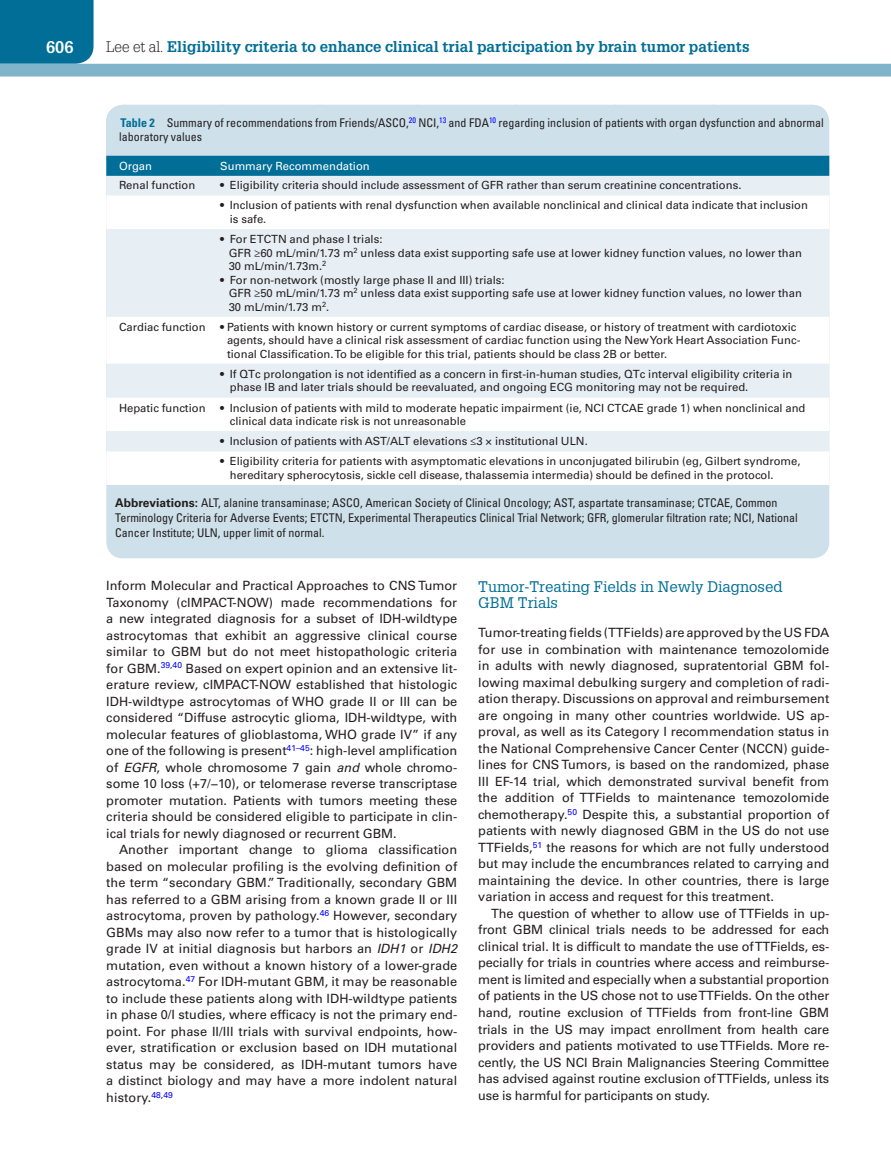
<style>
.page{position:relative;width:891px;height:1175px;background:#fff}
.page>*{position:absolute;margin:0;border:0;box-sizing:border-box;transform-origin:0 0}
.t1{font:700 16.5px "Glypha LT Std";color:#fff}
.t2{font:700 15px "Glypha LT Std";color:#006e96}
.t3{font:15px/16.5px "Glypha LT Std";color:#006e96}
.t4{font:12.75px/16.5px "Univers LT Std";color:#231f20;text-align:justify}
.t5{font:condensed 12px/15px "Univers LT Std";color:#231f20}
.t6{font:11.25px/13.5px "Univers LT Std";color:#231f20}
.t7{font:11.25px "Univers LT Std";color:#fff}
.s1{font-weight:300;color:#231f20}
.s2{font-weight:700;color:#006e96}
.s3{font-weight:700;font-stretch:normal}
.s4{font-style:italic}
</style>
<div class="page">
<div style="left:0;top:0;width:94px;height:64px;background:#006e96"></div>
<div style="left:0;top:64px;width:891px;height:12px;background:#7fb4ca"></div>
<div style="left:106px;top:105px;width:723px;height:453px;background:#cee0ea;border-radius:16px"></div>
<div style="left:106px;top:156px;width:723px;height:20px;background:#006e96"></div>
<div style="left:106px;top:176px;width:723px;height:19px;background:#e8eff4"></div>
<svg style="left:106px;top:195px;width:723px;height:290px;background:#f3f7f9"></svg>
<p class="t1" style="left:46px;top:37px;width:29px">606</p>
<p class="t2" style="left:106px;top:37px;width:645px"><span class="s1">Lee et al.</span> Eligibility criteria to enhance clinical trial participation by brain tumor patients</p>
<p class="t5" style="left:119px;top:116px;width:706px;line-height:13.5px"><span class="s2">Table 2</span> Summary of recommendations from Friends/ASCO,<sup>20</sup> NCI,<sup>13</sup> and FDA<sup>10</sup> regarding inclusion of patients with organ dysfunction and abnormal laboratory values</p>
<p class="t7" style="left:119px;top:159px;width:34px">Organ</p>
<p class="t7" style="left:220px;top:159px;width:151px">Summary Recommendation</p>
<p class="t6" style="left:119px;top:179px;width:78px">Renal function</p>
<p class="t6" style="left:220px;top:179px;width:523px">• Eligibility criteria should include assessment of GFR rather than serum creatinine concentrations.</p>
<p class="t6" style="left:230px;top:199px;width:580px;text-indent:-10px">• Inclusion of patients with renal dysfunction when available nonclinical and clinical data indicate that inclusion is safe.</p>
<p class="t6" style="left:229px;top:232px;width:575px;text-indent:-8px">• For ETCTN and phase I trials:<br>GFR ≥60 mL/min/1.73 m<sup>2</sup> unless data exist supporting safe use at lower kidney function values, no lower than<br>30 mL/min/1.73m.<sup>2</sup></p>
<p class="t6" style="left:229px;top:273px;width:575px;text-indent:-8px">• For non-network (mostly large phase II and III) trials:<br>GFR ≥50 mL/min/1.73 m<sup>2</sup> unless data exist supporting safe use at lower kidney function values, no lower than<br>30 mL/min/1.73 m<sup>2</sup>.</p>
<p class="t6" style="left:119px;top:320px;width:88px">Cardiac function</p>
<p class="t6" style="left:227px;top:320px;width:575px;text-indent:-7px">• Patients with known history or current symptoms of cardiac disease, or history of treatment with cardiotoxic agents, should have a clinical risk assessment of cardiac function using the New York Heart Association Func&shy;tional Classification. To be eligible for this trial, patients should be class 2B or better.</p>
<p class="t6" style="left:230px;top:367px;width:564px;text-indent:-10px">• If QTc prolongation is not identified as a concern in first-in-human studies, QTc interval eligibility criteria in phase IB and later trials should be reevaluated, and ongoing ECG monitoring may not be required.</p>
<p class="t6" style="left:119px;top:401px;width:88px">Hepatic function</p>
<p class="t6" style="left:230px;top:401px;width:577px;text-indent:-10px">• Inclusion of patients with mild to moderate hepatic impairment (ie, NCI CTCAE grade 1) when nonclinical and clinical data indicate risk is not unreasonable</p>
<p class="t6" style="left:220px;top:434px;width:369px">• Inclusion of patients with AST/ALT elevations ≤3 × institutional ULN.</p>
<p class="t6" style="left:230px;top:455px;width:572px;text-indent:-10px">• Eligibility criteria for patients with asymptomatic elevations in unconjugated bilirubin (eg, Gilbert syndrome, hereditary spherocytosis, sickle cell disease, thalassemia intermedia) should be defined in the protocol.</p>
<p class="t5" style="left:115px;top:495px;width:684px"><span class="s3">Abbreviations:</span> ALT, alanine transaminase; ASCO, American Society of Clinical Oncology; AST, aspartate transaminase; CTCAE, Common<br>Terminology Criteria for Adverse Events; ETCTN, Experimental Therapeutics Clinical Trial Network; GFR, glomerular filtration rate; NCI, National<br>Cancer Institute; ULN, upper limit of normal.</p>
<p class="t4" style="left:106px;top:577px;width:353px">Inform Molecular and Practical Approaches to CNS Tumor Taxonomy (cIMPACT-NOW) made recommendations for a new integrated diagnosis for a subset of IDH-wildtype astrocytomas that exhibit an aggressive clinical course similar to GBM but do not meet histopathologic criteria for GBM.<sup>39</sup><sup>,</sup><sup>40</sup> Based on expert opinion and an extensive lit&shy;erature review, cIMPACT-NOW established that histologic IDH-wildtype astrocytomas of WHO grade II or III can be considered “Diffuse astrocytic glioma, IDH-wildtype, with molecular features of glioblastoma, WHO grade IV” if any one of the following is present<sup>41–45</sup>: high-level amplification of <span class="s4">EGFR</span>, whole chromosome 7 gain <span class="s4">and</span> whole chromo&shy;some 10 loss (+7/−10), or telomerase reverse transcriptase promoter mutation. Patients with tumors meeting these criteria should be considered eligible to participate in clin&shy;ical trials for newly diagnosed or recurrent GBM.</p>
<p class="t4" style="left:106px;top:841px;width:353px;text-indent:13px">Another important change to glioma classification based on molecular profiling is the evolving definition of the term “secondary GBM.” Traditionally, secondary GBM has referred to a GBM arising from a known grade II or III astrocytoma, proven by pathology.<sup>46</sup> However, secondary GBMs may also now refer to a tumor that is histologically grade IV at initial diagnosis but harbors an <span class="s4">IDH1</span> or <span class="s4">IDH2 </span>mutation, even without a known history of a lower-grade astrocytoma.<sup>47</sup> For IDH-mutant GBM, it may be reasonable to include these patients along with IDH-wildtype patients in phase 0/I studies, where efficacy is not the primary end&shy;point. For phase II/III trials with survival endpoints, how&shy;ever, stratification or exclusion based on IDH mutational status may be considered, as IDH-mutant tumors have a distinct biology and may have a more indolent natural history.<sup>48</sup><sup>,</sup><sup>49</sup></p>
<p class="t3" style="left:478px;top:577px;width:306px">Tumor-Treating Fields in Newly Diagnosed<br>GBM Trials</p>
<p class="t4" style="left:478px;top:624px;width:353px">Tumor-treating fields (TTFields) are approved by the US FDA for use in combination with maintenance temozolomide in adults with newly diagnosed, supratentorial GBM fol&shy;lowing maximal debulking surgery and completion of radi&shy;ation therapy. Discussions on approval and reimbursement are ongoing in many other countries worldwide. US ap&shy;proval, as well as its Category I recommendation status in the National Comprehensive Cancer Center (NCCN) guide&shy;lines for CNS Tumors, is based on the randomized, phase III EF-14 trial, which demonstrated survival benefit from the addition of TTFields to maintenance temozolomide chemotherapy.<sup>50</sup> Despite this, a substantial proportion of patients with newly diagnosed GBM in the US do not use TTFields,<sup>51</sup> the reasons for which are not fully understood but may include the encumbrances related to carrying and maintaining the device. In other countries, there is large variation in access and request for this treatment.</p>
<p class="t4" style="left:478px;top:905px;width:353px;text-indent:13px">The question of whether to allow use of TTFields in up&shy;front GBM clinical trials needs to be addressed for each clinical trial. It is difficult to mandate the use of TTFields, es&shy;pecially for trials in countries where access and reimburse&shy;ment is limited and especially when a substantial proportion of patients in the US chose not to use TTFields. On the other hand, routine exclusion of TTFields from front-line GBM trials in the US may impact enrollment from health care providers and patients motivated to use TTFields. More re&shy;cently, the US NCI Brain Malignancies Steering Committee has advised against routine exclusion of TTFields, unless its use is harmful for participants on study.</p>
</div>
